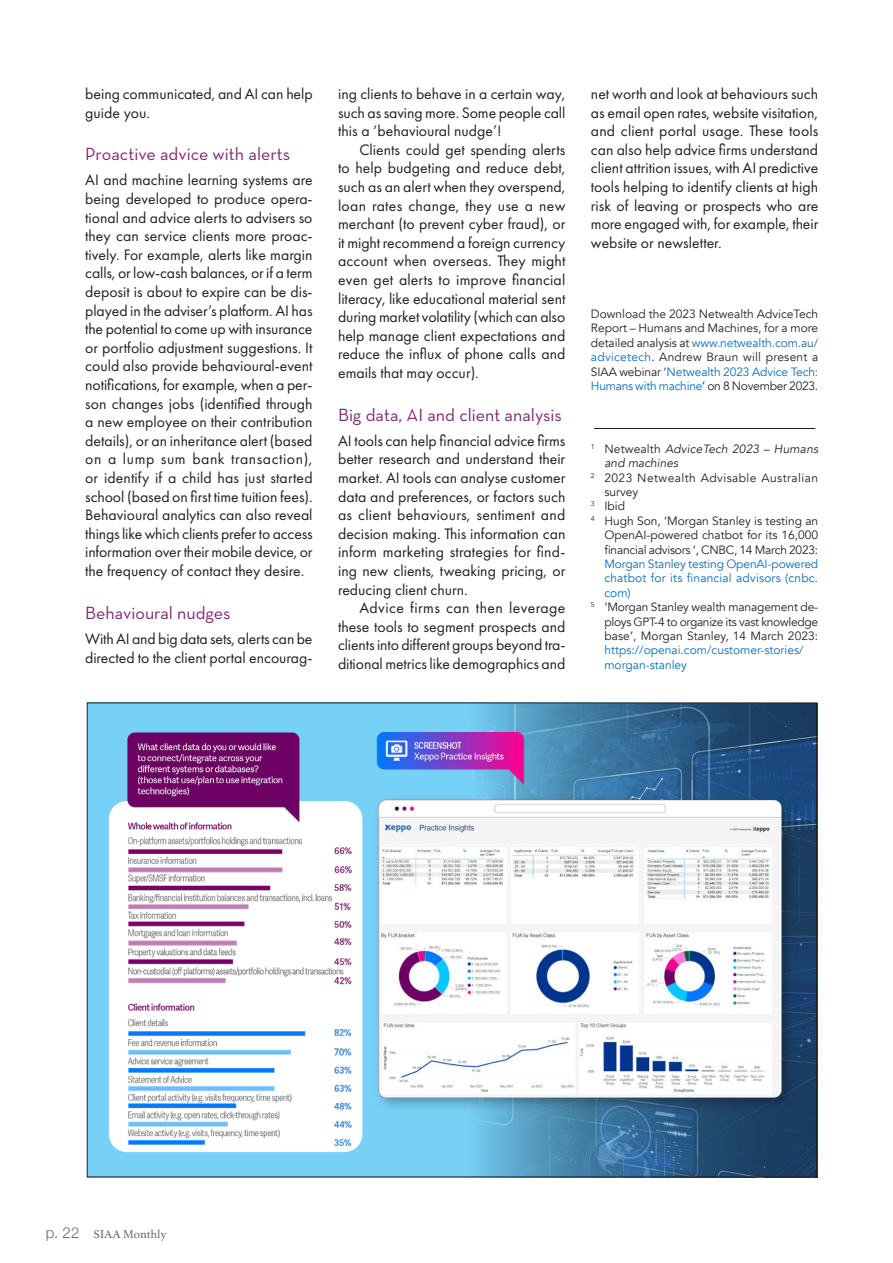
<style>
.page{position:relative;width:893px;height:1263px;background:#fff}
.page>*{position:absolute;margin:0;border:0;box-sizing:border-box;transform-origin:0 0}
.t1{font:18px "Neutraface Text";color:#822673}
.t2{font:15.75px/18.6px "Futura PT";color:#231f20;text-align:justify}
.t3{font:12px/14.4px "Avenir";letter-spacing:-.01em;color:#231f20;text-align:justify}
.t4{font:12px/14.4px "Avenir";color:#0d6cb6}
.t5{font:italic 12px "Avenir";letter-spacing:.015em;color:#231f20}
.t6{font:12px "Avenir";letter-spacing:.035em;color:#231f20}
.t7{font:12px "Athelas";color:#6a666b}
.s1{color:#0d6cb6}
.s2{font-style:normal}
.s3{font-family:"Helvetica Neue";font-weight:300;font-size:15px}
</style>
<div class="page">
<svg style="left:89px;top:704px;width:720px;height:471px;background:#5ba5cb"></svg>
<div style="left:109px;top:801px;width:253px;height:351px;background:#fff;border-radius:18px"></div>
<img style="left:123px;top:732px;width:677px;height:430px">
<hr style="left:594px;top:428px;width:221px;height:1px;background:#231f20">
<p class="t2" style="left:85px;top:85px;width:229px">being communicated, and AI can help guide you.</p>
<p class="t1" style="left:85px;top:147px;width:207px">Proactive advice with alerts</p>
<p class="t2" style="left:85px;top:172px;width:229px">AI and machine learning systems are being developed to produce opera&shy;tional and advice alerts to advisers so they can service clients more proac&shy;tively. For example, alerts like margin calls, or low-cash balances, or if a term deposit is about to expire can be dis&shy;played in the adviser’s platform. AI has the potential to come up with insurance or portfolio adjustment suggestions. It could also provide behavioural-event notifications, for example, when a per&shy;son changes jobs (identified through a new employee on their contribution details), or an inheritance alert (based on a lump sum bank transaction), or identify if a child has just started school (based on first time tuition fees).<br>Behavioural analytics can also reveal things like which clients prefer to access information over their mobile device, or the frequency of contact they desire.</p>
<p class="t1" style="left:85px;top:606px;width:147px">Behavioural nudges</p>
<p class="t2" style="left:85px;top:630px;width:229px">With AI and big data sets, alerts can be directed to the client portal encourag-</p>
<p class="t2" style="left:338px;top:85px;width:229px">ing clients to behave in a certain way, such as saving more. Some people call this a ‘behavioural nudge’!</p>
<p class="t2" style="left:338px;top:141px;width:229px;text-indent:21px">Clients could get spending alerts to help budgeting and reduce debt, such as an alert when they overspend, loan rates change, they use a new merchant (to prevent cyber fraud), or it might recommend a foreign currency account when overseas. They might even get alerts to improve financial literacy, like educational material sent during market volatility (which can also help manage client expectations and reduce the influx of phone calls and emails that may occur).</p>
<p class="t1" style="left:338px;top:408px;width:225px">Big data, AI and client analysis</p>
<p class="t2" style="left:338px;top:432px;width:229px">AI tools can help financial advice firms better research and understand their market. AI tools can analyse customer data and preferences, or factors such as client behaviours, sentiment and decision making. This information can inform marketing strategies for find&shy;ing new clients, tweaking pricing, or reducing client churn.</p>
<p class="t2" style="left:338px;top:600px;width:229px;text-indent:21px">Advice firms can then leverage these tools to segment prospects and clients into different groups beyond tra&shy;ditional metrics like demographics and</p>
<p class="t2" style="left:591px;top:85px;width:229px">net worth and look at behaviours such as email open rates, website visitation, and client portal usage. These tools can also help advice firms understand client attrition issues, with AI predictive tools helping to identify clients at high risk of leaving or prospects who are more engaged with, for example, their website or newsletter.</p>
<p class="t3" style="left:591px;top:308px;width:229px">Download the 2023 Netwealth AdviceTech Report – Humans and Machines, for a more detailed analysis at <span class="s1">www.netwealth.com.au/ advicetech</span>. Andrew Braun will present a SIAA webinar ‘<span class="s1">Netwealth 2023 Advice Tech:<br>Humans with machine</span>’ on 8 November 2023.</p>
<p class="t5" style="left:591px;top:443px;width:229px"><sup>1</sup> <span class="s2">Netwealth</span> AdviceTech 2023 – Humans</p>
<p class="t5" style="left:604px;top:458px;width:75px">and machines</p>
<p class="t6" style="left:591px;top:472px;width:229px"><sup>2</sup> 2023 Netwealth Advisable Australian</p>
<p class="t3" style="left:604px;top:486px;width:36px">survey</p>
<p class="t3" style="left:591px;top:500px;width:36px"><sup>3</sup> Ibid</p>
<p class="t3" style="left:591px;top:514px;width:229px"><sup>4</sup> Hugh Son, ‘Morgan Stanley is testing an</p>
<p class="t3" style="left:604px;top:529px;width:215px">OpenAI-powered chatbot for its 16,000</p>
<p class="t3" style="left:604px;top:542px;width:215px">financial advisors ‘, CNBC, 14 March 2023:</p>
<p class="t4" style="left:604px;top:558px;width:215px">Morgan Stanley testing OpenAI-powered</p>
<p class="t4" style="left:604px;top:571px;width:215px">chatbot for its financial advisors (cnbc.</p>
<p class="t4" style="left:604px;top:586px;width:28px">com)</p>
<p class="t3" style="left:591px;top:601px;width:229px"><sup>5</sup> ‘Morgan Stanley wealth management de-</p>
<p class="t3" style="left:604px;top:615px;width:215px">ploys GPT-4 to organize its vast knowledge</p>
<p class="t3" style="left:604px;top:630px;width:215px">base’, Morgan Stanley, 14 March 2023:</p>
<p class="t4" style="left:604px;top:644px;width:201px">https://openai.com/customer-stories/ morgan-stanley</p>
<p class="t7" style="left:46px;top:1230px;width:122px"><span class="s3">p. 22</span> SIAA Monthly</p>
</div>
